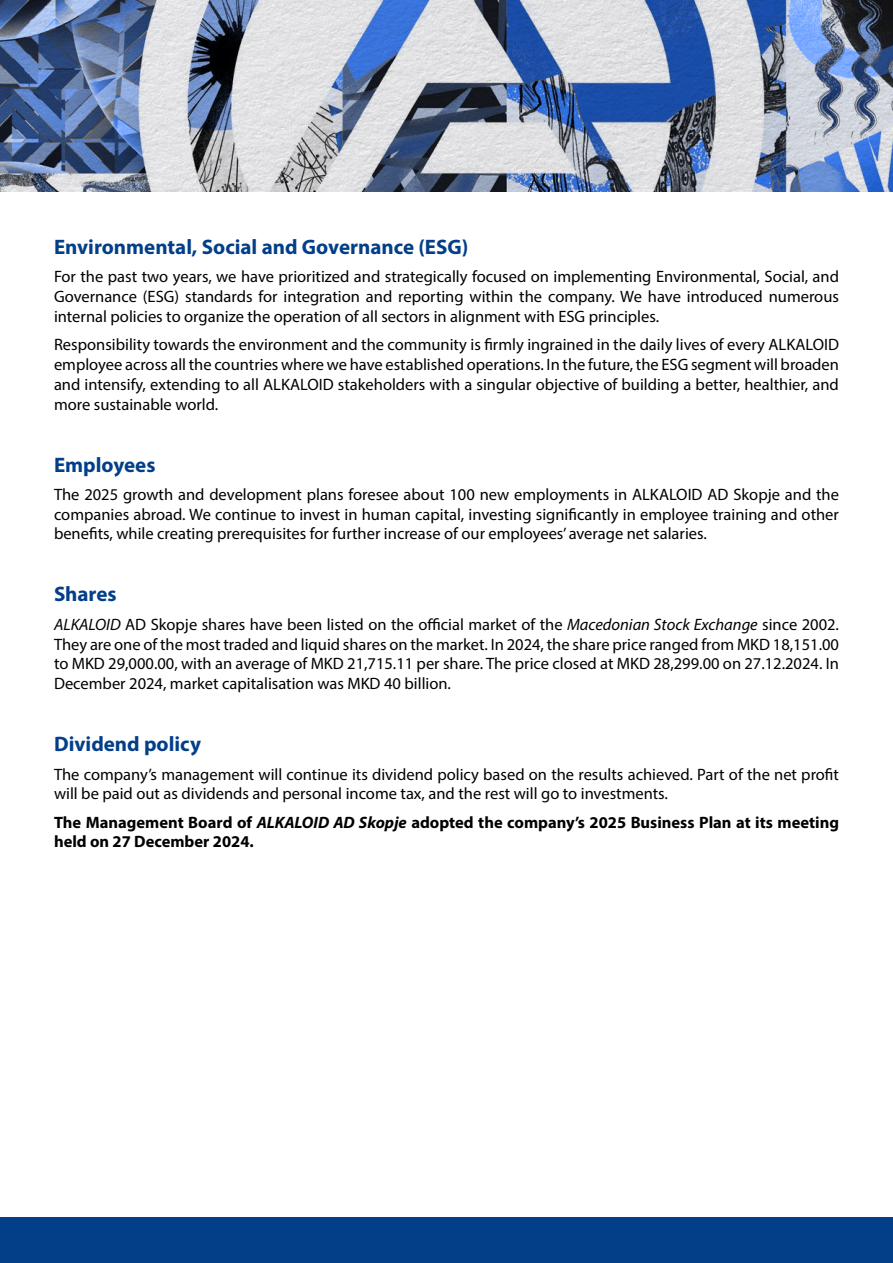
<style>
.page{position:relative;width:893px;height:1263px;background:#fff}
.page>*{position:absolute;margin:0;border:0;box-sizing:border-box;transform-origin:0 0}
.t1{font:700 21px "Myriad Pro";color:#023f88}
.t2{font:16.5px/19.8px "Myriad Pro";color:#000;text-align:justify}
.t3{font:700 16.5px/19.8px "Myriad Pro";color:#000}
.s1{font-style:italic}
</style>
<div class="page">
<div style="left:0;top:1217px;width:893px;height:46px;background:#023f88"></div>
<img style="left:0;top:0;width:893px;height:191px">
<p class="t1" style="left:54px;top:233px;width:416px">Environmental, Social and Governance (ESG)</p>
<p class="t2" style="left:54px;top:266px;width:786px">For the past two years, we have prioritized and strategically focused on implementing Environmental, Social, and Governance (ESG) standards for integration and reporting within the company. We have introduced numerous internal policies to organize the operation of all sectors in alignment with ESG principles.</p>
<p class="t2" style="left:54px;top:334px;width:786px">Responsibility towards the environment and the community is firmly ingrained in the daily lives of every ALKALOID employee across all the countries where we have established operations. In the future, the ESG segment will broaden and intensify, extending to all ALKALOID stakeholders with a singular objective of building a better, healthier, and more sustainable world.</p>
<p class="t1" style="left:54px;top:451px;width:103px">Employees</p>
<p class="t2" style="left:54px;top:484px;width:787px">The 2025 growth and development plans foresee about 100 new employments in ALKALOID AD Skopje and the companies abroad. We continue to invest in human capital, investing significantly in employee training and other benefits, while creating prerequisites for further increase of our employees’ average net salaries.</p>
<p class="t1" style="left:54px;top:581px;width:64px">Shares</p>
<p class="t2" style="left:54px;top:614px;width:786px"><span class="s1">ALKALOID</span> AD Skopje shares have been listed on the official market of the <span class="s1">Macedonian Stock Exchange</span> since 2002.<br>They are one of the most traded and liquid shares on the market. In 2024, the share price ranged from MKD 18,151.00 to MKD 29,000.00, with an average of MKD 21,715.11 per share. The price closed at MKD 28,299.00 on 27.12.2024. In December 2024, market capitalisation was MKD 40 billion.</p>
<p class="t1" style="left:54px;top:730px;width:149px">Dividend policy</p>
<p class="t2" style="left:54px;top:764px;width:786px">The company’s management will continue its dividend policy based on the results achieved. Part of the net profit will be paid out as dividends and personal income tax, and the rest will go to investments.</p>
<p class="t3" style="left:54px;top:812px;width:786px">The Management Board of <span class="s1">ALKALOID AD Skopje</span> adopted the company’s 2025 Business Plan at its meeting held on 27 December 2024.</p>
</div>
